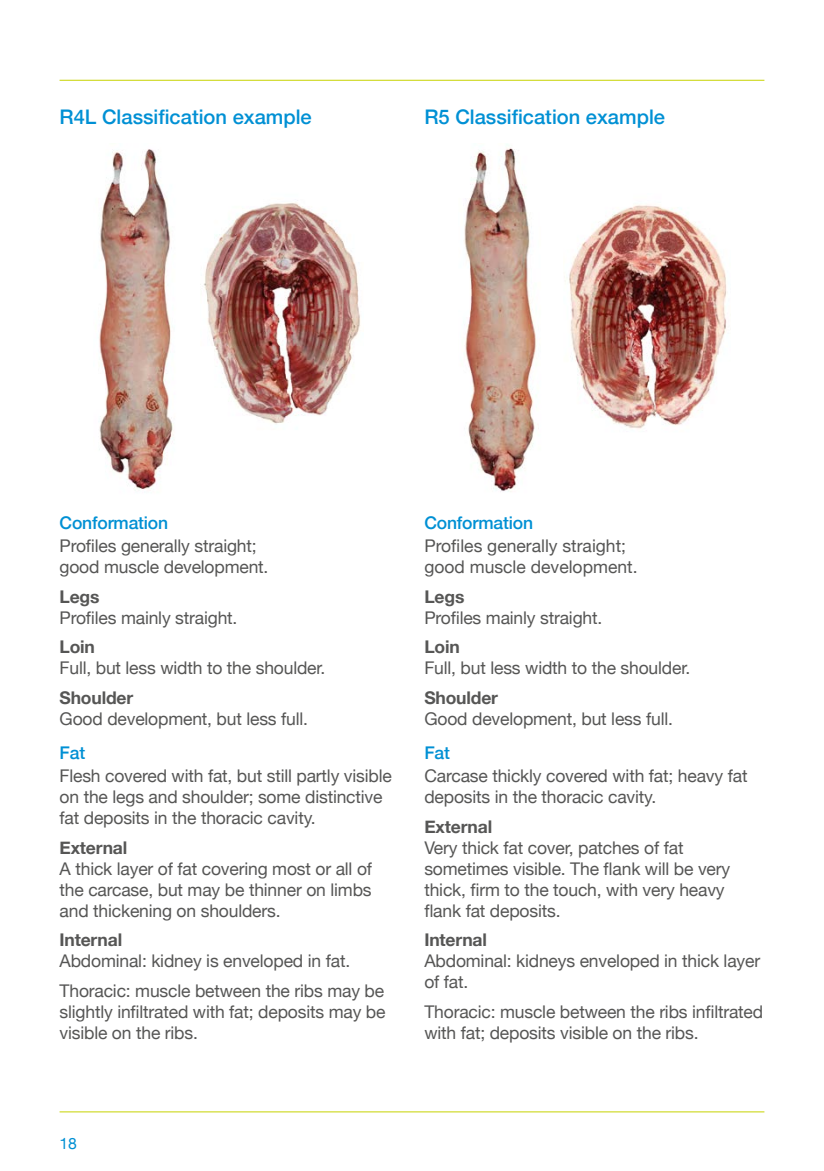
<style>
.page{position:relative;width:824px;height:1171px;background:#fff}
.page>*{position:absolute;margin:0;border:0;box-sizing:border-box;transform-origin:0 0}
.SUB_HEADING_1{font:500 20.12px "Helvetica Neue";color:#0090d4}
.MAIN_BODY{font:17.5px/21px "Helvetica Neue";letter-spacing:-.01em;color:#565655}
.SUB_HEADING_3{font:700 17.5px "Helvetica Neue";letter-spacing:-.01em;color:#565655}
.SUB_HEADING_2{font:500 17.5px "Helvetica Neue";letter-spacing:-.01em;color:#0090d4}
.t1{font:15.75px "Helvetica Neue";color:#0090d4}
</style>
<div class="page">
<hr style="left:60px;top:1111px;width:704px;height:1px;background:#c7d300">
<hr style="left:60px;top:80px;width:704px;height:1px;background:#c7d300">
<img style="left:99px;top:149px;width:74px;height:340px">
<img style="left:204px;top:200px;width:157px;height:224px">
<img style="left:464px;top:144px;width:73px;height:348px">
<img style="left:565px;top:205px;width:162px;height:224px">
<p class="SUB_HEADING_1" style="left:60px;top:100px;width:254px">R4L Classification example</p>
<p class="SUB_HEADING_1" style="left:424px;top:100px;width:242px">R5 Classification example</p>
<p class="SUB_HEADING_2" style="left:60px;top:508px;width:110px">Conformation</p>
<p class="MAIN_BODY" style="left:60px;top:536px;width:210px">Profiles generally straight; good muscle development.</p>
<p class="SUB_HEADING_3" style="left:60px;top:583px;width:41px">Legs</p>
<p class="MAIN_BODY" style="left:60px;top:608px;width:179px">Profiles mainly straight.</p>
<p class="SUB_HEADING_3" style="left:60px;top:633px;width:37px">Loin</p>
<p class="MAIN_BODY" style="left:60px;top:659px;width:267px">Full, but less width to the shoulder.</p>
<p class="SUB_HEADING_3" style="left:60px;top:684px;width:75px">Shoulder</p>
<p class="MAIN_BODY" style="left:60px;top:709px;width:250px">Good development, but less full.</p>
<p class="SUB_HEADING_2" style="left:60px;top:738px;width:27px">Fat</p>
<p class="MAIN_BODY" style="left:60px;top:766px;width:334px">Flesh covered with fat, but still partly visible on the legs and shoulder; some distinctive fat deposits in the thoracic cavity.</p>
<p class="SUB_HEADING_3" style="left:60px;top:834px;width:69px">External</p>
<p class="MAIN_BODY" style="left:60px;top:859px;width:314px;text-align:justify">A thick layer of fat covering most or all of the carcase, but may be thinner on limbs and thickening on shoulders.</p>
<p class="SUB_HEADING_3" style="left:60px;top:926px;width:64px">Internal</p>
<p class="MAIN_BODY" style="left:60px;top:951px;width:292px">Abdominal: kidney is enveloped in fat.</p>
<p class="MAIN_BODY" style="left:60px;top:981px;width:327px;text-align:justify">Thoracic: muscle between the ribs may be slightly infiltrated with fat; deposits may be visible on the ribs.</p>
<p class="SUB_HEADING_2" style="left:424px;top:508px;width:110px">Conformation</p>
<p class="MAIN_BODY" style="left:424px;top:536px;width:214px">Profiles generally straight; good muscle development.</p>
<p class="SUB_HEADING_3" style="left:424px;top:583px;width:41px">Legs</p>
<p class="MAIN_BODY" style="left:424px;top:608px;width:179px">Profiles mainly straight.</p>
<p class="SUB_HEADING_3" style="left:424px;top:633px;width:37px">Loin</p>
<p class="MAIN_BODY" style="left:424px;top:659px;width:267px">Full, but less width to the shoulder.</p>
<p class="SUB_HEADING_3" style="left:424px;top:684px;width:75px">Shoulder</p>
<p class="MAIN_BODY" style="left:424px;top:709px;width:250px">Good development, but less full.</p>
<p class="SUB_HEADING_2" style="left:424px;top:738px;width:27px">Fat</p>
<p class="MAIN_BODY" style="left:424px;top:766px;width:324px">Carcase thickly covered with fat; heavy fat deposits in the thoracic cavity.</p>
<p class="SUB_HEADING_3" style="left:424px;top:813px;width:69px">External</p>
<p class="MAIN_BODY" style="left:424px;top:838px;width:307px">Very thick fat cover, patches of fat sometimes visible. The flank will be very thick, firm to the touch, with very heavy flank fat deposits.</p>
<p class="SUB_HEADING_3" style="left:424px;top:926px;width:64px">Internal</p>
<p class="MAIN_BODY" style="left:424px;top:951px;width:337px">Abdominal: kidneys enveloped in thick layer of fat.</p>
<p class="MAIN_BODY" style="left:424px;top:1002px;width:340px">Thoracic: muscle between the ribs infiltrated with fat; deposits visible on the ribs.</p>
<p class="t1" style="left:60px;top:1132px;width:19px">18</p>
</div>
